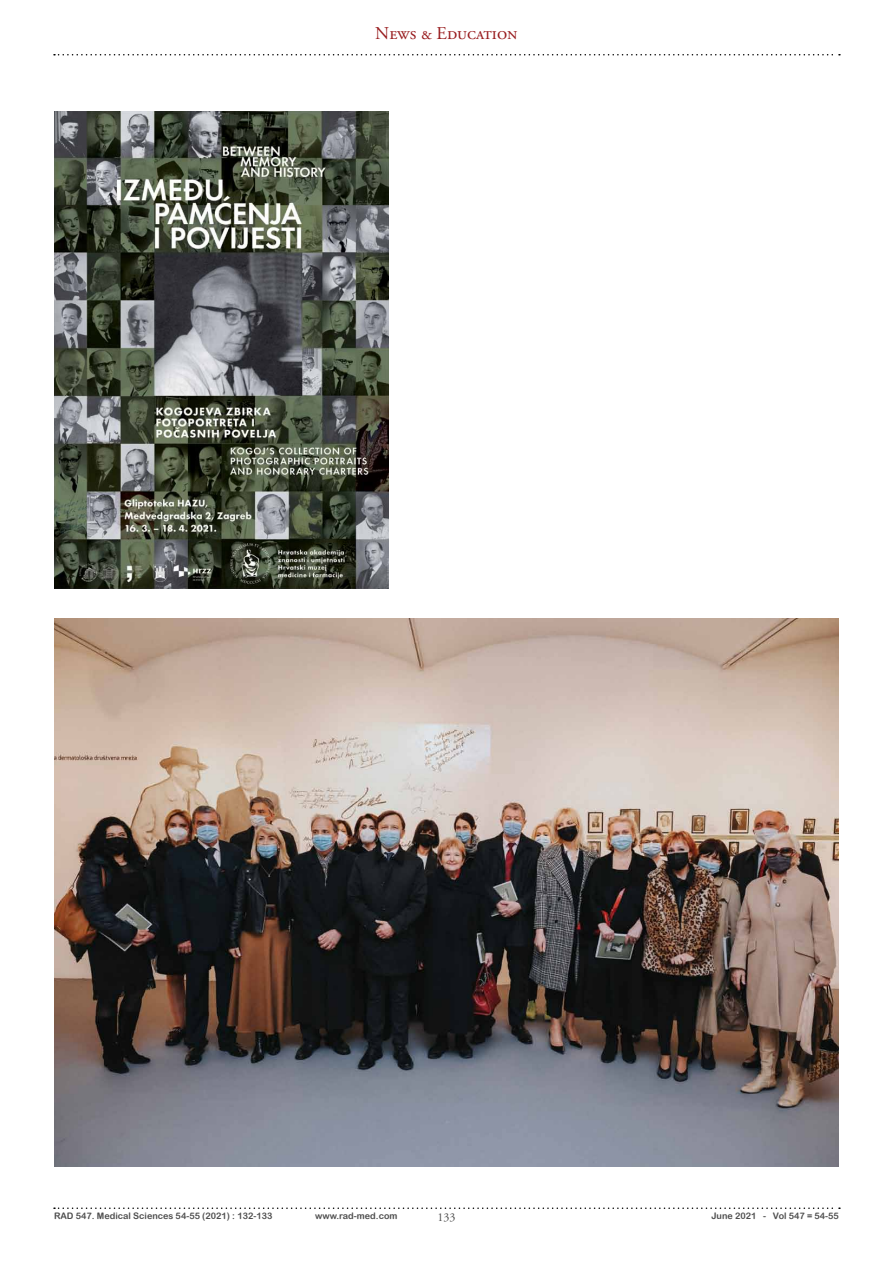
<style>
.page{position:relative;width:893px;height:1263px;background:#fff}
.page>*{position:absolute;margin:0;border:0;box-sizing:border-box;transform-origin:0 0}
.t1{font:18px "Adobe Garamond Pro";color:#981c1e}
.t2{font:12px "Adobe Garamond Pro";color:#4d4d4d}
.t3{font:9px "Arial Rounded MT Bold";color:#4d4d4d}
</style>
<div class="page">
<svg style="left:54px;top:54px;width:786px;height:2px"></svg>
<svg style="left:54px;top:1207px;width:786px;height:2px"></svg>
<img style="left:54px;top:112px;width:335px;height:476px">
<img style="left:54px;top:618px;width:785px;height:548px">
<h1 class="t1" style="left:375px;top:23px;width:144px">News &amp; Education</h1>
<p class="t3" style="left:54px;top:1210px;width:220px">RAD 547. Medical Sciences 54-55 (2021) : 132-133</p>
<p class="t3" style="left:315px;top:1210px;width:84px">www.rad-med.com</p>
<h2 class="t2" style="left:437px;top:1210px;width:19px">133</h2>
<p class="t3" style="left:711px;top:1210px;width:129px">June 2021 - Vol 547 = 54-55</p>
</div>
